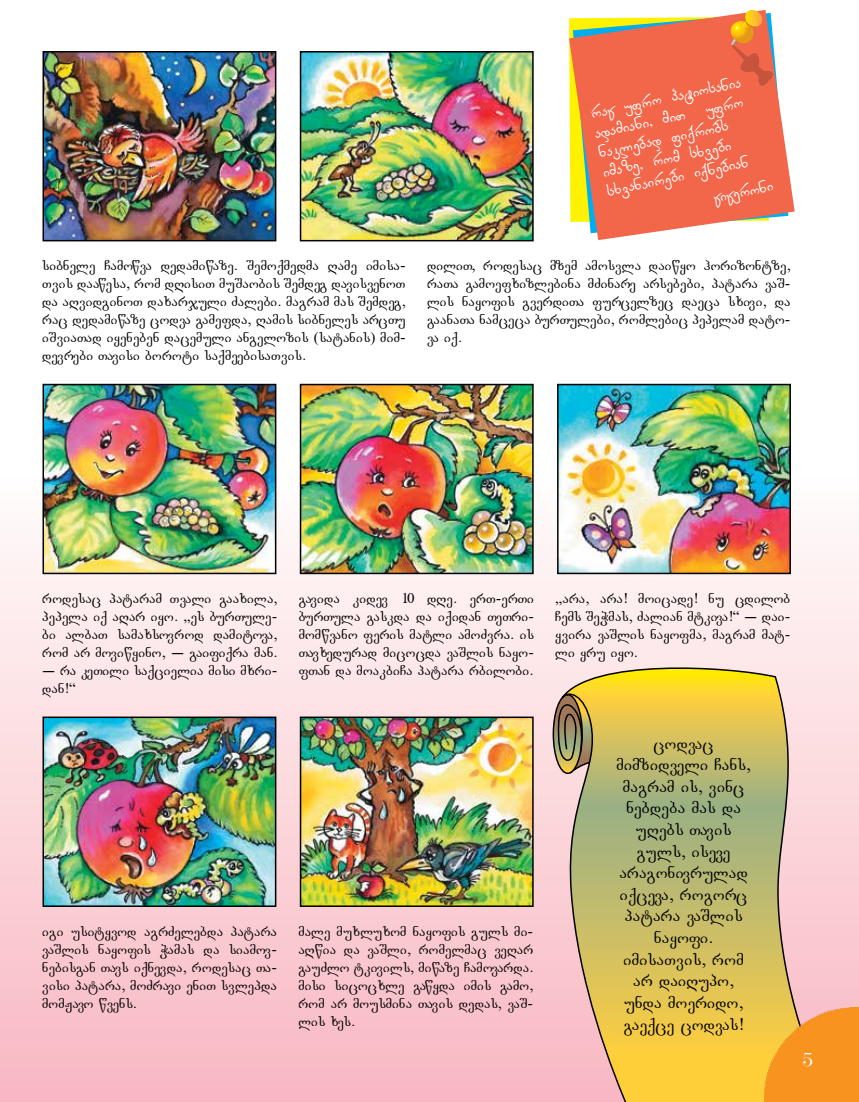
<style>
.page{position:relative;width:859px;height:1102px;background:#fff}
.page>*{position:absolute;margin:0;border:0;box-sizing:border-box;transform-origin:0 0}
.t1{font:21px "Geo Eka";color:#fff}
.t2{font:18px/21.6px "Geo Liter Nusx Normal";color:#000;text-align:center}
.t3{font:16.5px/19.8px "Geo Eka";color:#fff;scale:.9 1}
.t4{font:15px/18px "Geo Liter Nusx Normal";color:#000;text-align:justify}
</style>
<div class="page">
<div style="left:0;top:476px;width:859px;height:625px;background:linear-gradient(to bottom,#fcf9f8,#f6b6c0)"></div>
<img style="left:46px;top:387px;width:227px;height:184px">
<div style="left:43px;top:384px;width:233px;height:190px;border:2px solid #000"></div>
<img style="left:303px;top:387px;width:228px;height:184px">
<div style="left:300px;top:384px;width:234px;height:190px;border:2px solid #000"></div>
<img style="left:560px;top:387px;width:228px;height:184px">
<div style="left:557px;top:384px;width:234px;height:190px;border:2px solid #000"></div>
<img style="left:46px;top:54px;width:227px;height:184px">
<div style="left:43px;top:51px;width:233px;height:190px;border:2px solid #000"></div>
<img style="left:303px;top:54px;width:228px;height:184px">
<div style="left:300px;top:51px;width:234px;height:190px;border:2px solid #000"></div>
<img style="left:46px;top:719px;width:227px;height:184px">
<div style="left:43px;top:716px;width:233px;height:190px;border:2px solid #000"></div>
<img style="left:303px;top:719px;width:228px;height:184px">
<div style="left:300px;top:716px;width:234px;height:190px;border:2px solid #000"></div>
<svg style="left:569px;top:15px;width:226px;height:225px;background:#ef845f"></svg>
<svg style="left:729px;top:10px;width:44px;height:76px;background:#e17c4c"></svg>
<svg style="left:560px;top:658px;width:287px;height:443px;background:#dac380"></svg>
<svg style="left:553px;top:683px;width:53px;height:92px;background:#b09c5c"></svg>
<img style="left:764px;top:1007px;width:95px;height:94px">
<p class="t3" style="left:589px;top:105px;width:172px;rotate:-12deg">rac ufro patiosania adamiani, miT</p>
<p class="t3" style="left:593px;top:124px;width:170px;text-indent:113px;rotate:-12deg">ufro naklebad fiqrobs imaze, rom sxvebi sxvanairebi iqnebian</p>
<p class="t3" style="left:712px;top:189px;width:69px;rotate:-12deg">ciceroni</p>
<p class="t4" style="left:43px;top:257px;width:365px">SIBNELE CAMOWVA DEDAMIWAZE. SEMOQMEDMA RAME IMISA-TVIS DAAWESA, ROM DRISIT MUSAOBIS SEMDEG DAVISVENOT DA ARVIDGINOT DAXARJULI ZALEBI. MAGRAM MAS SEMDEG, RAC DEDAMIWAZE CODVA GAMEFDA, RAMIS SIBNELES ARCTU ISVIATAD IYENEBEN DACEMULI ANGELOZIS (SATANIS) MIM-DEVREBI TAVISI BOROTI SAQMEEBISATVIS.</p>
<p class="t4" style="left:427px;top:257px;width:365px">DILIT, RODESAC MZEM AMOSVLA DAIWYO HORIZONTZE, RATA GAMOEFXIZLEBINA MZINARE ARSEBEBI, PATARA VAS-LIS NAYOFIS GVERDITA FURCELZEC DAECA SXIVI, DA GAANATA NAMCECA BURTULEBI, ROMLEBIC PEPELAM DATO-VA IQ.</p>
<p class="t4" style="left:43px;top:589px;width:237px">RODESAC PATARAM TVALI GAAXILA, PEPELA IQ ARAR IYO. `ES BURTULE-BI ALBAT SAMAXSOVROD DAMITOVA, ROM AR MOVIWYINO, _ GAIFIQRA MAN. _ RA KETILI SAQCIELIA MISI MXRI-DAN!~</p>
<p class="t4" style="left:299px;top:589px;width:237px">GAVIDA KIDEV 10 DRE. ERT-ERTI BURTULA GASKDA DA IQIDAN TETRI-MOMWVANO FERIS MATLI AMOZVRA. IS TAVXEDURAD MICOCDA VASLIS NAYO-FTAN DA MOAKBICA PATARA RBILOBI.</p>
<p class="t4" style="left:556px;top:589px;width:237px">`ARA, ARA! MOICADE! NU CDILOB CEMS SEWMAS, ZALIAN MTKIVA!~ _ DAI-YVIRA VASLIS NAYOFMA, MAGRAM MAT-LI YRU IYO.</p>
<p class="t4" style="left:43px;top:922px;width:236px">IGI USITYVOD AGRZELEBDA PATARA VASLIS NAYOFIS WAMAS DA SIAMOV-NEBISGAN TAVS IQNEVDA, RODESAC TA-VISI PATARA, MOZRAVI ENIT SVLEPDA MOMJAVO WVENS.</p>
<p class="t4" style="left:299px;top:922px;width:236px">MALE MUXLUXOM NAYOFIS GULS MI-ARWIA DA VASLI, ROMELMAC VERAR GAUZLO TKIVILS, MIWAZE CAMOVARDA.<br>MISI SICOCXLE GAWYDA IMIS GAMO, ROM AR MOUSMINA TAVIS DEDAS, VAS-LIS XES.</p>
<p class="t2" style="left:617px;top:732px;width:136px">CODVAC<br>MIMZIDVELI CANS,<br>MAGRAM IS, VINC<br>NEBDEBA MAS DA<br>UREBS TAVIS<br>GULS, ISEVE<br>ARAGONIVRULAD<br>IQCEVA, ROGORC<br>PATARA VASLIS<br>NAYOFI.<br>IMISATVIS, ROM<br>AR DAIRUPO,<br>UNDA MOERIDO,<br>GAEQCE CODVAS!</p>
<h1 class="t1" style="left:800px;top:1047px;width:13px">5</h1>
</div>
